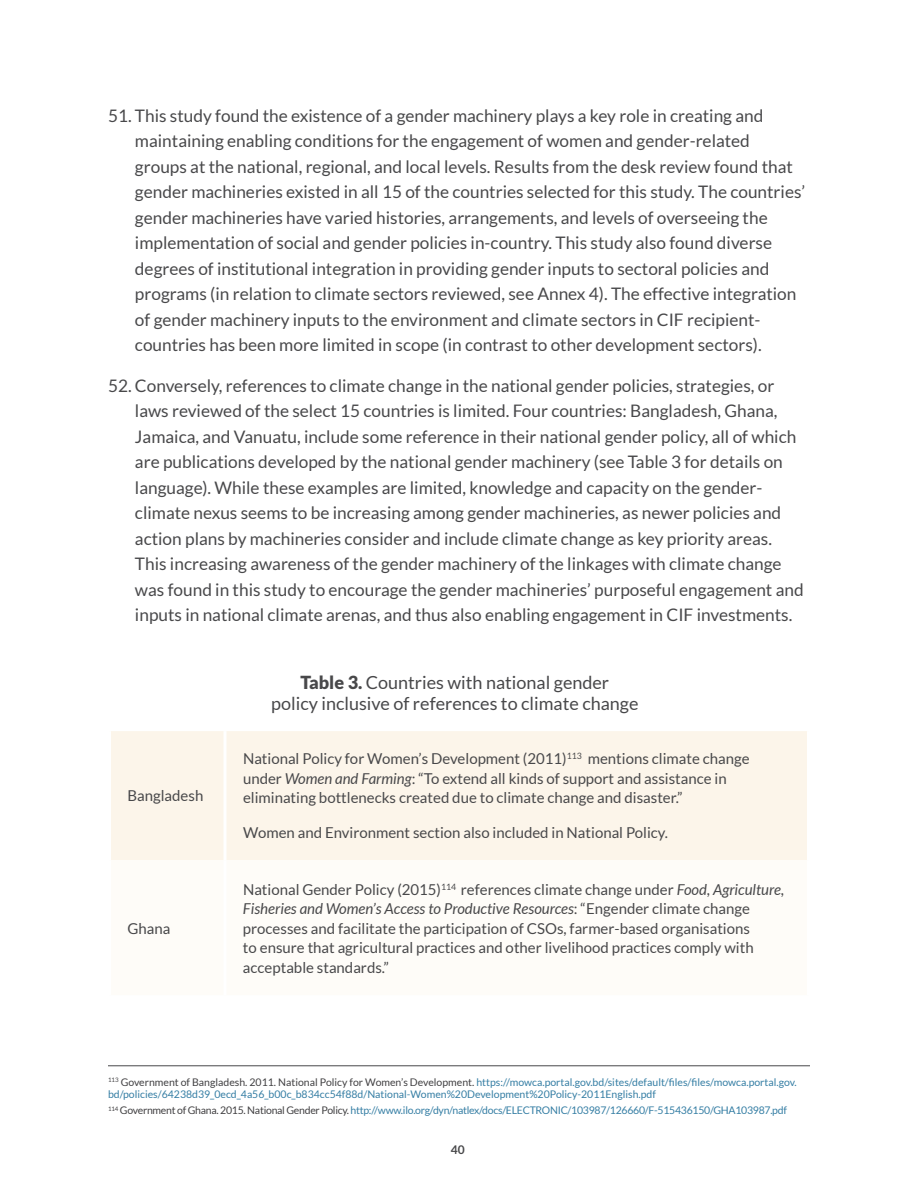
<style>
.page{position:relative;width:918px;height:1188px;background:#fff}
.page>*{position:absolute;margin:0;border:0;box-sizing:border-box;transform-origin:0 0}
.t1{font:18px/21px "Lato";color:#48484a;text-align:center}
.t2{font:17.25px/25.5px "Lato";color:#48484a}
.t3{font:15px/19.5px "Lato";color:#48484a}
.t4{font:700 12px "Lato";color:#48484a}
.t5{font:10.5px/12px "Lato";color:#357ea4}
.t6{font:10.5px "Lato";letter-spacing:-.025em;color:#357ea4}
.s1{font-weight:900}
.s2{font-style:italic}
.s3{color:#414042}
</style>
<div class="page">
<div style="left:111px;top:731px;width:696px;height:129px;background:#fcf5ea"></div>
<hr style="left:224px;top:731px;width:2px;height:129px;background:#fff">
<hr style="left:108px;top:1066px;width:702px;height:1px;background:#48484a">
<p class="t2" style="left:135px;top:103px;width:672px;text-indent:-27px">51. This study found the existence of a gender machinery plays a key role in creating and maintaining enabling conditions for the engagement of women and gender-related groups at the national, regional, and local levels. Results from the desk review found that gender machineries existed in all 15 of the countries selected for this study. The countries’ gender machineries have varied histories, arrangements, and levels of overseeing the implementation of social and gender policies in-country. This study also found diverse degrees of institutional integration in providing gender inputs to sectoral policies and programs (in relation to climate sectors reviewed, see Annex 4). The effective integration of gender machinery inputs to the environment and climate sectors in CIF recipient&shy;countries has been more limited in scope (in contrast to other development sectors).</p>
<p class="t2" style="left:135px;top:373px;width:670px;text-indent:-27px">52. Conversely, references to climate change in the national gender policies, strategies, or laws reviewed of the select 15 countries is limited. Four countries: Bangladesh, Ghana, Jamaica, and Vanuatu, include some reference in their national gender policy, all of which are publications developed by the national gender machinery (see Table 3 for details on language). While these examples are limited, knowledge and capacity on the gender&shy;climate nexus seems to be increasing among gender machineries, as newer policies and action plans by machineries consider and include climate change as key priority areas.<br>This increasing awareness of the gender machinery of the linkages with climate change was found in this study to encourage the gender machineries’ purposeful engagement and inputs in national climate arenas, and thus also enabling engagement in CIF investments.</p>
<p class="t3" style="left:128px;top:786px;width:77px">Bangladesh</p>
<p class="t3" style="left:128px;top:918px;width:44px">Ghana</p>
<p class="t1" style="left:271px;top:672px;width:369px"><span class="s1">Table 3.</span> Countries with national gender<br>policy inclusive of references to climate change</p>
<p class="t3" style="left:243px;top:749px;width:508px">National Policy for Women’s Development (2011)<sup>113</sup> mentions climate change under <span class="s2">Women and Farming</span>: “To extend all kinds of support and assistance in eliminating bottlenecks created due to climate change and disaster.”</p>
<p class="t3" style="left:243px;top:822px;width:426px">Women and Environment section also included in National Policy.</p>
<p class="t3" style="left:243px;top:879px;width:543px">National Gender Policy (2015)<sup>114</sup> references climate change under <span class="s2">Food, Agriculture, Fisheries and Women’s Access to Productive Resources</span>: “Engender climate change processes and facilitate the participation of CSOs, farmer-based organisations<br>to ensure that agricultural practices and other livelihood practices comply with acceptable standards.”</p>
<p class="t5" style="left:108px;top:1076px;width:690px"><sup>113</sup> <span class="s3">Government of Bangladesh. 2011. National Policy for Women’s Development.</span> https://mowca.portal.gov.bd/sites/default/files/files/mowca.portal.gov. bd/policies/64238d39_0ecd_4a56_b00c_b834cc54f88d/National-Women%20Development%20Policy-2011English.pdf</p>
<p class="t6" style="left:108px;top:1105px;width:680px"><sup>114</sup> <span class="s3">Government of Ghana. 2015. National Gender Policy.</span> http://www.ilo.org/dyn/natlex/docs/ELECTRONIC/103987/126660/F-515436150/GHA103987.pdf</p>
<p class="t4" style="left:451px;top:1143px;width:15px">40</p>
</div>
